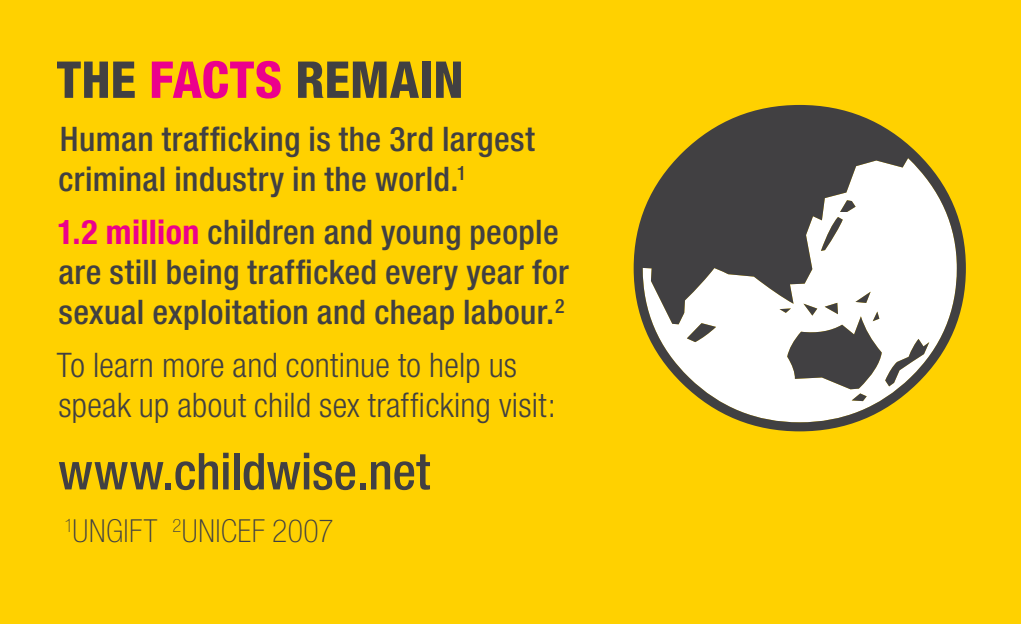
<style>
.page{position:relative;width:1021px;height:624px;background:#fff}
.page>*{position:absolute;margin:0;border:0;box-sizing:border-box;transform-origin:0 0}
.t1{font:500 condensed 50.8px "Helvetica Neue";letter-spacing:-.005em;color:#414042}
.t2{font:800 condensed 50.8px "Helvetica Neue";letter-spacing:-.005em;color:#ec008c}
.t3{font:800 condensed 50.8px "Helvetica Neue";color:#414042}
.t4{font:500 condensed 34px/40.4px "Helvetica Neue";letter-spacing:.015em;color:#414042}
.t5{font:300 condensed 34px/40.4px "Helvetica Neue";letter-spacing:.01em;color:#414042}
.t6{font:100 condensed 31.6px "Helvetica Neue";letter-spacing:.02em;color:#414042}
.s1{color:#414042}
.s2{font-weight:700;color:#ec008c}
</style>
<div class="page">
<div style="left:0;top:0;width:1020px;height:624px;background:#ffd100"></div>
<svg style="left:633px;top:105px;width:332px;height:326px"></svg>
<svg style="left:820px;top:200px;width:35px;height:51px;background:#d6d5d3"></svg>
<svg style="left:779px;top:292px;width:150px;height:109px;background:#bcbab4"></svg>
<h1 class="t2" style="left:57px;top:48px;width:172px"><span class="s1">THE</span> FACTS</h1>
<h1 class="t3" style="left:295px;top:48px;width:145px">REMAIN</h1>
<p class="t4" style="left:58px;top:118px;width:478px">Human trafficking is the 3rd largest criminal industry in the world.<sup>1</sup></p>
<p class="t4" style="left:57px;top:211px;width:513px"><span class="s2">1.2 million</span> children and young people are still being trafficked every year for sexual exploitation and cheap labour.<sup>2</sup></p>
<p class="t5" style="left:57px;top:345px;width:500px">To learn more and continue to help us speak up about child sex trafficking visit:</p>
<h1 class="t1" style="left:58px;top:441px;width:373px">www.childwise.net</h1>
<p class="t6" style="left:64px;top:513px;width:271px"><sup>1</sup>UNGIFT <sup>2</sup>UNICEF 2007</p>
</div>
